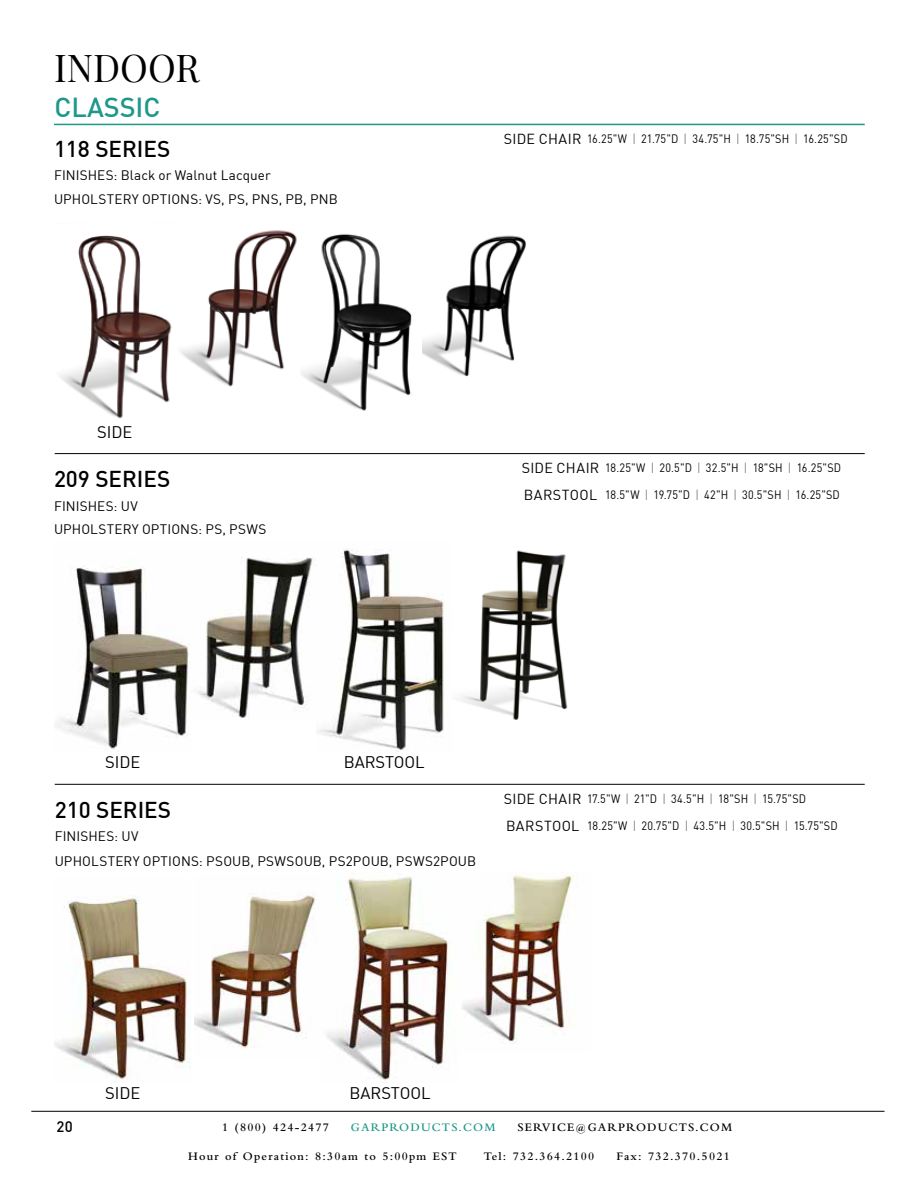
<style>
.page{position:relative;width:918px;height:1188px;background:#fff}
.page>*{position:absolute;margin:0;border:0;box-sizing:border-box;transform-origin:0 0}
.t1{font:37.5px "Playfair Display";color:#000}
.t2{font:500 27px "DINOT";color:#1e988a}
.t3{font:500 22.5px "DINOT";color:#000}
.t4{font:16.5px "DINOT";color:#000}
.t5{font:500 15px "DINOT";color:#000}
.t6{font:14.25px/27.2px "DINOT";letter-spacing:.02em;color:#000}
.t7{font:13.5px/23.4px "DINOT";letter-spacing:.015em;color:#000}
.t8{font:12px "DINOT";letter-spacing:.015em;color:#000;scale:.9 1}
.t9{font:600 12px "Bembo MT Pro";letter-spacing:.1em;color:#000}
.t10{font:600 12px "Bembo MT Pro";letter-spacing:.1em;color:#1e988a}
.s1{font-size:14.25px}
.s2{color:#77787b}
</style>
<div class="page">
<hr style="left:54px;top:124px;width:811px;height:1px;background:#1e988a">
<hr style="left:55px;top:453px;width:810px;height:1px;background:#000">
<hr style="left:55px;top:784px;width:810px;height:1px;background:#000">
<img style="left:59px;top:235px;width:113px;height:184px">
<img style="left:181px;top:230px;width:116px;height:157px">
<img style="left:301px;top:234px;width:111px;height:177px">
<img style="left:422px;top:235px;width:104px;height:142px">
<img style="left:56px;top:566px;width:135px;height:184px">
<img style="left:197px;top:557px;width:119px;height:162px">
<img style="left:318px;top:549px;width:126px;height:201px">
<img style="left:460px;top:550px;width:108px;height:170px">
<img style="left:326px;top:873px;width:123px;height:207px">
<img style="left:55px;top:896px;width:136px;height:184px">
<img style="left:195px;top:893px;width:121px;height:156px">
<img style="left:462px;top:874px;width:112px;height:170px">
<hr style="left:31px;top:1111px;width:854px;height:1px;background:#000">
<h1 class="t1" style="left:54px;top:39px;width:147px">INDOOR</h1>
<h2 class="t2" style="left:55px;top:87px;width:107px">CLASSIC</h2>
<h3 class="t3" style="left:54px;top:131px;width:118px">118 SERIES</h3>
<p class="t7" style="left:54px;top:163px;width:285px">FINISHES: Black or Walnut Lacquer<br>UPHOLSTERY OPTIONS: VS, PS, PNS, PB, PNB</p>
<h3 class="t4" style="left:97px;top:419px;width:37px">SIDE</h3>
<h3 class="t3" style="left:54px;top:461px;width:118px">209 SERIES</h3>
<p class="t7" style="left:54px;top:493px;width:214px">FINISHES: UV<br>UPHOLSTERY OPTIONS: PS, PSWS</p>
<p class="t8" style="left:504px;top:130px;width:383px"><span class="s1">SIDE CHAIR</span> 16.25"W <span class="s2">|</span> 21.75"D <span class="s2">|</span> 34.75"H <span class="s2">|</span> 18.75"SH <span class="s2">|</span> 16.25"SD</p>
<p class="t6" style="left:522px;top:453px;width:79px">SIDE CHAIR<br>BARSTOOL</p>
<p class="t8" style="left:605px;top:459px;width:264px">18.25"W <span class="s2">|</span> 20.5"D <span class="s2">|</span> 32.5"H <span class="s2">|</span> 18"SH <span class="s2">|</span> 16.25"SD</p>
<p class="t8" style="left:605px;top:486px;width:262px">18.5"W <span class="s2">|</span> 19.75"D <span class="s2">|</span> 42"H <span class="s2">|</span> 30.5"SH <span class="s2">|</span> 16.25"SD</p>
<h3 class="t4" style="left:105px;top:750px;width:37px">SIDE</h3>
<h3 class="t3" style="left:55px;top:793px;width:118px">210 SERIES</h3>
<h3 class="t4" style="left:344px;top:750px;width:82px">BARSTOOL</h3>
<p class="t7" style="left:55px;top:823px;width:423px;line-height:24.9px">FINISHES: UV<br>UPHOLSTERY OPTIONS: PSOUB, PSWSOUB, PS2POUB, PSWS2POUB</p>
<p class="t8" style="left:504px;top:789px;width:337px"><span class="s1">SIDE CHAIR</span> 17.5"W <span class="s2">|</span> 21"D <span class="s2">|</span> 34.5"H <span class="s2">|</span> 18"SH <span class="s2">|</span> 15.75"SD</p>
<p class="t8" style="left:506px;top:816px;width:370px"><span class="s1">BARSTOOL</span> 18.25"W <span class="s2">|</span> 20.75"D <span class="s2">|</span> 43.5"H <span class="s2">|</span> 30.5"SH <span class="s2">|</span> 15.75"SD</p>
<h3 class="t4" style="left:105px;top:1081px;width:37px">SIDE</h3>
<h3 class="t4" style="left:350px;top:1081px;width:82px">BARSTOOL</h3>
<p class="t5" style="left:57px;top:1115px;width:18px">20</p>
<p class="t9" style="left:222px;top:1121px;width:108px">1 (800) 424-2477</p>
<p class="t10" style="left:351px;top:1121px;width:146px">GARPRODUCTS.COM</p>
<p class="t9" style="left:517px;top:1121px;width:216px">SERVICE@GARPRODUCTS.COM</p>
<p class="t9" style="left:188px;top:1150px;width:270px">Hour of Operation: 8:30am to 5:00pm EST</p>
<p class="t9" style="left:484px;top:1150px;width:112px">Tel: 732.364.2100</p>
<p class="t9" style="left:616px;top:1150px;width:115px">Fax: 732.370.5021</p>
</div>
